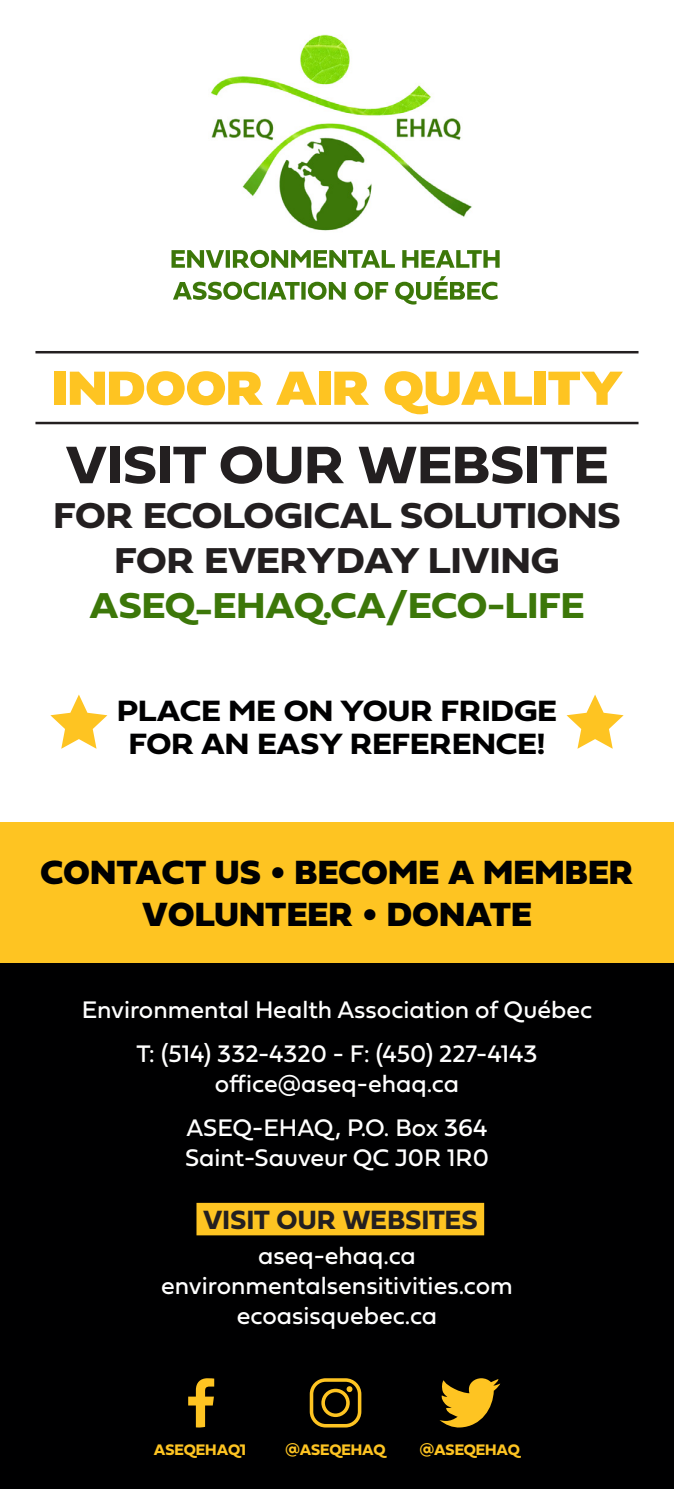
<style>
.page{position:relative;width:674px;height:1489px;background:#fff}
.page>*{position:absolute;margin:0;border:0;box-sizing:border-box;transform-origin:0 0}
.t1{font:700 55px "Fieldwork Hum";color:#231f20;scale:1.07 1}
.t2{font:50px "Fieldwork Hum Fat";color:#fec422;scale:1.07 1}
.t3{font:700 37.5px/45px "Fieldwork Hum";color:#231f20;text-align:center;scale:1.07 1}
.t4{font:700 37.5px "Fieldwork Hum";color:#3c7709;scale:1.07 1}
.t5{font:35px/42px "Fieldwork Hum Black";letter-spacing:.02em;color:#000001;text-align:center}
.t6{font:700 30.5px/33.2px "Fieldwork Hum";color:#000001;text-align:center;scale:1.07 1}
.t7{font:27.5px "Fieldwork Geo Bold";letter-spacing:.01em;color:#231f20}
.t8{font:25px "Fieldwork Geo Regular";color:#fff}
.t9{font:16px "Fieldwork Geo Bold";color:#fec422}
</style>
<div class="page">
<div style="left:0;top:957px;width:673px;height:531px;background:#000001"></div>
<svg style="left:188px;top:1378px;width:26px;height:49px"></svg>
<svg style="left:439px;top:1378px;width:61px;height:49px"></svg>
<svg style="left:309px;top:1378px;width:52px;height:49px"></svg>
<div style="left:196px;top:1202px;width:288px;height:33px;background:#fec422"></div>
<div style="left:0;top:822px;width:673px;height:140px;background:#fec422"></div>
<img style="left:211px;top:34px;width:261px;height:197px">
<svg style="left:173px;top:276px;width:324px;height:28px"></svg>
<svg style="left:171px;top:250px;width:328px;height:18px"></svg>
<svg style="left:566px;top:694px;width:57px;height:54px"></svg>
<svg style="left:50px;top:694px;width:57px;height:54px"></svg>
<hr style="left:35px;top:422px;width:603px;height:2px;background:#231f20">
<hr style="left:35px;top:351px;width:603px;height:2px;background:#231f20">
<p class="t2" style="left:52px;top:349px;width:534px">INDOOR AIR QUALITY</p>
<p class="t1" style="left:66px;top:421px;width:508px">VISIT OUR WEBSITE</p>
<p class="t3" style="left:53px;top:492px;width:531px">FOR ECOLOGICAL SOLUTIONS<br>FOR EVERYDAY LIVING</p>
<p class="t4" style="left:90px;top:576px;width:463px">ASEQ-EHAQ.CA/ECO-LIFE</p>
<p class="t6" style="left:117px;top:692px;width:412px">PLACE ME ON YOUR FRIDGE<br>FOR AN EASY REFERENCE!</p>
<p class="t5" style="left:40px;top:847px;width:594px">CONTACT US • BECOME A MEMBER<br>VOLUNTEER • DONATE</p>
<p class="t8" style="left:82px;top:989px;width:511px">Environmental Health Association of Québec</p>
<p class="t8" style="left:136px;top:1034px;width:402px">T: (514) 332-4320 - F: (450) 227-4143</p>
<p class="t8" style="left:215px;top:1064px;width:245px">office@aseq-ehaq.ca</p>
<p class="t8" style="left:186px;top:1108px;width:302px">ASEQ-EHAQ, P.O. Box 364</p>
<p class="t8" style="left:185px;top:1138px;width:305px">Saint-Sauveur QC J0R 1R0</p>
<p class="t7" style="left:203px;top:1198px;width:275px">VISIT OUR WEBSITES</p>
<p class="t8" style="left:258px;top:1236px;width:159px">aseq-ehaq.ca</p>
<p class="t8" style="left:161px;top:1266px;width:353px">environmentalsensitivities.com</p>
<p class="t8" style="left:236px;top:1296px;width:202px">ecoasisquebec.ca</p>
<p class="t9" style="left:154px;top:1436px;width:94px">ASEQEHAQ1</p>
<p class="t9" style="left:285px;top:1436px;width:102px">@ASEQEHAQ</p>
<p class="t9" style="left:419px;top:1436px;width:102px">@ASEQEHAQ</p>
</div>
